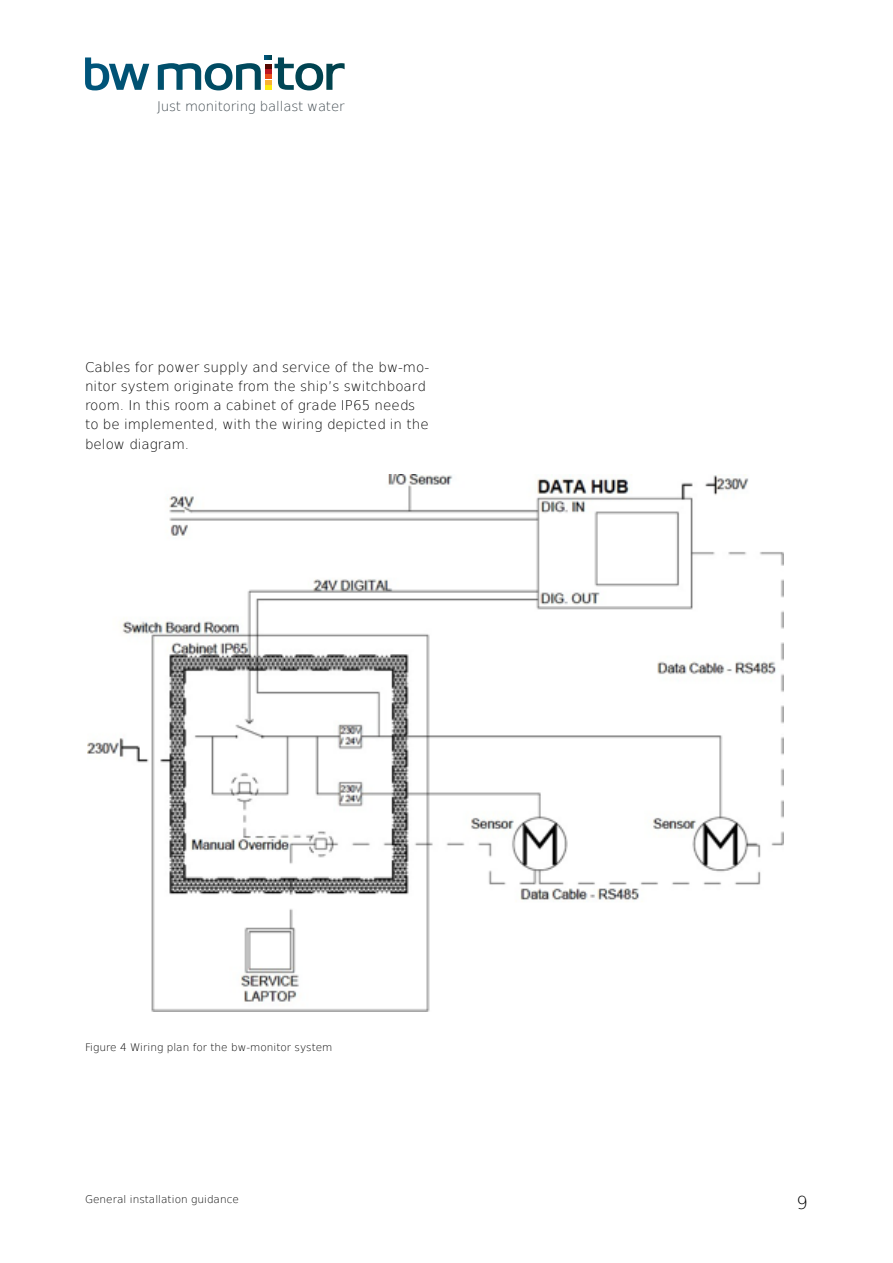
<style>
.page{position:relative;width:893px;height:1263px;background:#fff}
.page>*{position:absolute;margin:0;border:0;box-sizing:border-box;transform-origin:0 0}
.t1{font:200 18px "DejaVu Sans";color:#000}
.t2{font:200 13.5px/19.2px "DejaVu Sans";color:#000}
.t3{font:200 13.35px "DejaVu Sans";letter-spacing:-.01em;color:#3d474d}
.t4{font:200 10.5px "DejaVu Sans";color:#000}
</style>
<div class="page">
<svg style="left:85px;top:55px;width:260px;height:35px"></svg>
<img style="left:88px;top:474px;width:696px;height:537px">
<p class="t3" style="left:157px;top:97px;width:189px">Just monitoring ballast water</p>
<p class="t2" style="left:85px;top:356px;width:346px">Cables for power supply and service of the bw-mo&shy;nitor system originate from the ship’s switchboard room. In this room a cabinet of grade IP65 needs to be implemented, with the wiring depicted in the below diagram.</p>
<p class="t4" style="left:85px;top:1039px;width:249px">Figure 4 Wiring plan for the bw-monitor system</p>
<p class="t4" style="left:85px;top:1191px;width:155px">General installation guidance</p>
<h1 class="t1" style="left:796px;top:1189px;width:13px">9</h1>
</div>
